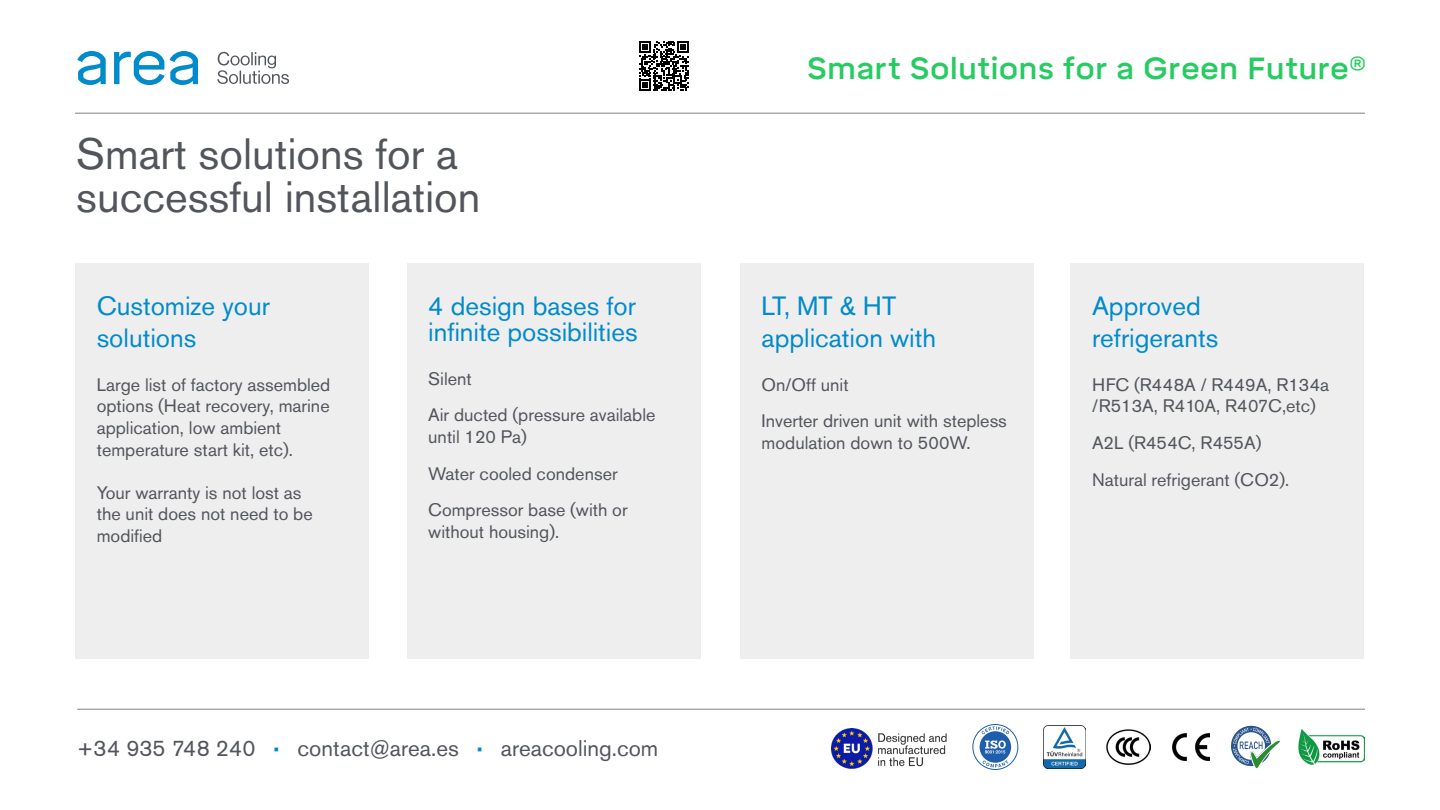
<style>
.page{position:relative;width:1440px;height:810px;background:#fff}
.page>*{position:absolute;margin:0;border:0;box-sizing:border-box;transform-origin:0 0}
.t1{font:43.5px/42.8px "Akzidenz Grotesk Pro";color:#52555b}
.t2{font:500 30.38px "Mikro";letter-spacing:.01em;color:#26cb61}
.t3{font:26.25px/31.5px "Akzidenz Grotesk Pro";color:#008bcb}
.t4{font:22.5px "Akzidenz Grotesk Pro";color:#52555b}
.t5{font:18px/21.6px "Akzidenz Grotesk Pro";color:#52555b}
.s1{font-family:"Akzidenz Grotesk BQ";font-weight:700;color:#008bcb}
</style>
<div class="page">
<hr style="left:75px;top:113px;width:1290px;height:1px;background:#808080">
<svg style="left:217px;top:52px;width:72px;height:32px"></svg>
<svg style="left:77px;top:51px;width:121px;height:34px"></svg>
<hr style="left:77px;top:709px;width:1288px;height:1px;background:#808080">
<img style="left:1298px;top:729px;width:67px;height:36px">
<img style="left:1172px;top:734px;width:38px;height:26px">
<img style="left:1107px;top:729px;width:44px;height:36px">
<img style="left:1043px;top:726px;width:43px;height:42px">
<svg style="left:973px;top:724px;width:45px;height:46px"></svg>
<div style="left:972px;top:724px;width:46px;height:46px;border:1px solid #1f5eab;border-radius:50%"></div>
<svg style="left:980px;top:726px;width:31px;height:42px"></svg>
<svg style="left:1231px;top:725px;width:49px;height:43px"></svg>
<img style="left:832px;top:729px;width:115px;height:40px">
<svg style="left:639px;top:41px;width:50px;height:50px"></svg>
<div style="left:75px;top:264px;width:294px;height:395px;background:#eeeeef"></div>
<div style="left:407px;top:264px;width:293px;height:395px;background:#eeeeef"></div>
<div style="left:740px;top:264px;width:294px;height:395px;background:#eeeeef"></div>
<div style="left:1071px;top:264px;width:293px;height:395px;background:#eeeeef"></div>
<h1 class="t1" style="left:76px;top:133px;width:406px">Smart solutions for a successful installation</h1>
<h3 class="t3" style="left:97px;top:290px;width:175px">Customize your solutions</h3>
<p class="t5" style="left:97px;top:374px;width:235px">Large list of factory assembled options (Heat recovery, marine application, low ambient temperature start kit, etc).</p>
<p class="t5" style="left:97px;top:482px;width:218px">Your warranty is not lost as the unit does not need to be modified</p>
<h3 class="t3" style="left:428px;top:293px;width:211px;line-height:25.5px">4 design bases for infinite possibilities</h3>
<p class="t5" style="left:428px;top:360px;width:229px;line-height:36.6px">Silent<br>Air ducted (pressure available</p>
<p class="t5" style="left:428px;top:418px;width:201px;line-height:36.6px">until 120 Pa)<br>Water cooled condenser<br>Compressor base (with or</p>
<p class="t5" style="left:428px;top:521px;width:133px">without housing).</p>
<p class="t4" style="left:77px;top:733px;width:583px">+34 935 748 240 <span class="s1">·</span> contact@area.es <span class="s1">·</span> areacooling.com</p>
<h2 class="t2" style="left:807px;top:51px;width:560px">Smart Solutions for a Green Future®</h2>
<h3 class="t3" style="left:762px;top:290px;width:176px">LT, MT &amp; HT application with</h3>
<p class="t5" style="left:762px;top:366px;width:247px;line-height:36.6px">On/Off unit<br>Inverter driven unit with stepless</p>
<p class="t5" style="left:762px;top:432px;width:210px">modulation down to 500W.</p>
<h3 class="t3" style="left:1092px;top:290px;width:128px">Approved refrigerants</h3>
<p class="t5" style="left:1092px;top:374px;width:239px">HFC (R448A / R449A, R134a /R513A, R410A, R407C,etc)</p>
<p class="t5" style="left:1092px;top:424px;width:199px;line-height:36.6px">A2L (R454C, R455A)<br>Natural refrigerant (CO2).</p>
</div>
